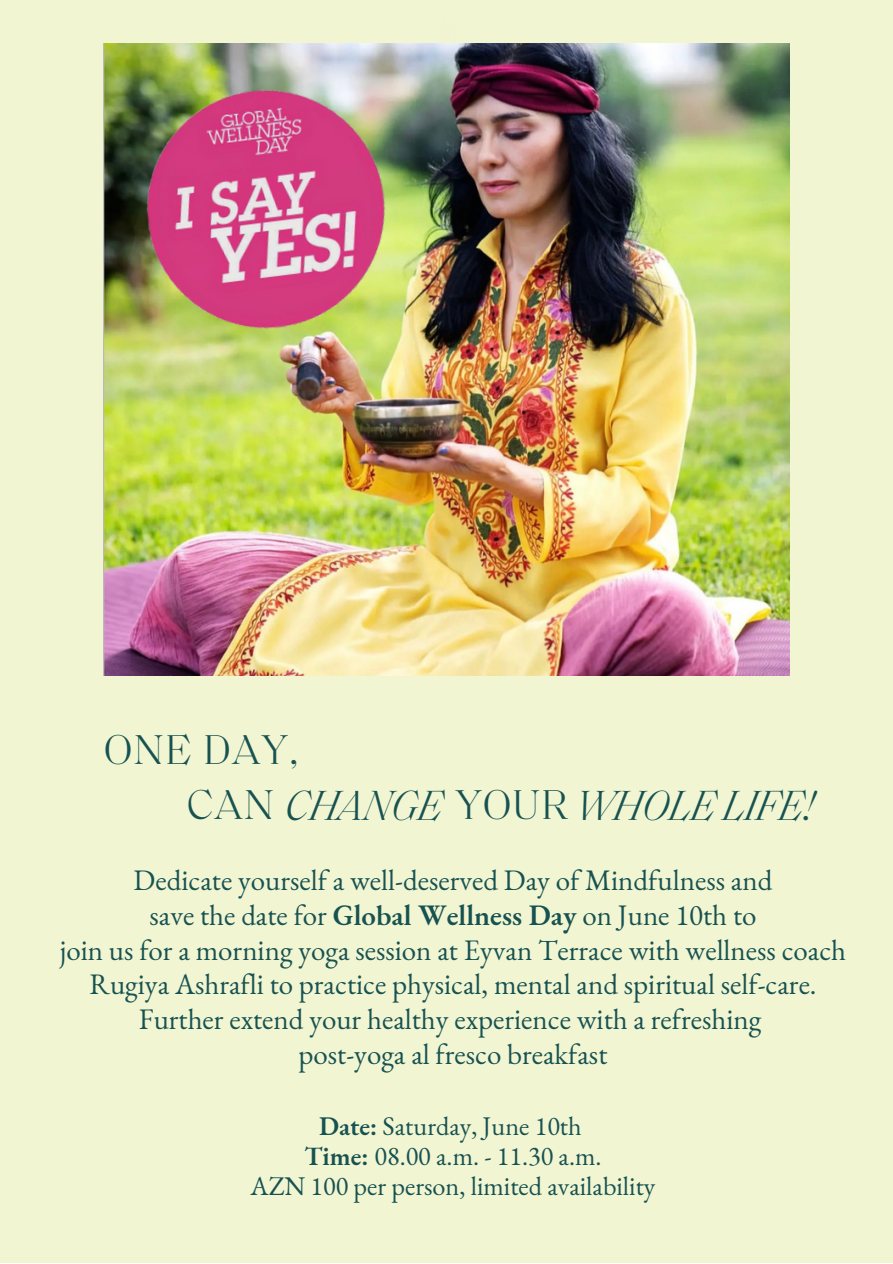
<style>
.page{position:relative;width:893px;height:1264px;background:#fff}
.page>*{position:absolute;margin:0;border:0;box-sizing:border-box;transform-origin:0 0}
.t1{font:italic 300 42.75px "Saol Standard";color:#175252}
.t2{font:300 42.3px "Saol Standard";letter-spacing:.045em;color:#175252}
.t3{font:28.95px/34.8px "EB Garamond";color:#175252;text-align:center}
.t4{font:26.25px "EB Garamond";color:#175252}
.s1{font-style:normal;font-size:42.3px}
.s2{font-weight:600}
</style>
<div class="page">
<div style="left:0;top:0;width:892px;height:1262px;background:#f2f5d1"></div>
<img style="left:368px;top:43px;width:157px;height:1px">
<img style="left:103px;top:44px;width:686px;height:631px">
<img style="left:103px;top:55px;width:342px;height:305px">
<p class="t2" style="left:104px;top:732px;width:196px">ONE DAY,</p>
<p class="t1" style="left:187px;top:788px;width:629px"><span class="s1">CAN</span> CHANGE <span class="s1">YOUR</span> WHOLE LIFE!</p>
<p class="t3" style="left:134px;top:862px;width:640px">Dedicate yourself a well-deserved Day of Mindfulness and</p>
<p class="t3" style="left:149px;top:897px;width:608px">save the date for <span class="s2">Global Wellness Day</span> on June 10th to</p>
<p class="t3" style="left:60px;top:931px;width:787px">join us for a morning yoga session at Eyvan Terrace with wellness coach<br>Rugiya Ashrafli to practice physical, mental and spiritual self-care.<br>Further extend your healthy experience with a refreshing</p>
<p class="t3" style="left:298px;top:1036px;width:310px">post-yoga al fresco breakfast</p>
<p class="t4" style="left:319px;top:1108px;width:264px"><span class="s2">Date:</span> Saturday, June 10th</p>
<p class="t4" style="left:304px;top:1138px;width:298px"><span class="s2">Time:</span> 08.00 a.m. - 11.30 a.m.</p>
<p class="t4" style="left:250px;top:1168px;width:406px">AZN 100 per person, limited availability</p>
</div>
